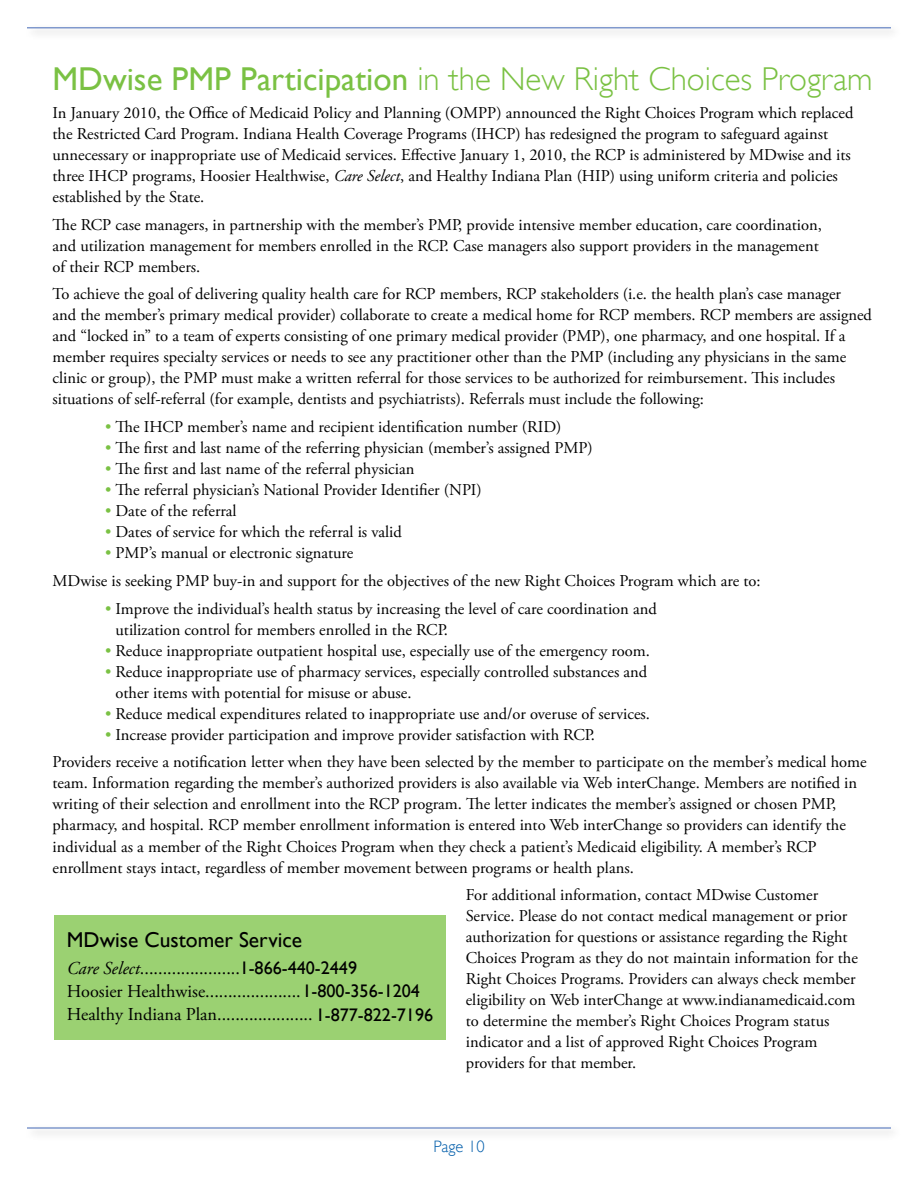
<style>
.page{position:relative;width:918px;height:1188px;background:#fff}
.page>*{position:absolute;margin:0;border:0;box-sizing:border-box;transform-origin:0 0}
.t1{font:300 33px "Gill Sans";color:#7ac143}
.t2{font:21.45px "Gill Sans";color:#000}
.t3{font:18.15px/23.1px "Adobe Garamond Pro";color:#000}
.t4{font:16.5px/21px "Adobe Garamond Pro";color:#000}
.t5{font:300 16.5px "Gill Sans";color:#005daa}
.s1{font-weight:400}
.s2{font-style:italic}
.s3{color:#7ac143}
.s4{font-family:"Gill Sans"}
</style>
<div class="page">
<div style="left:23px;top:1123px;width:878px;height:18px;background:#f9f9f9"></div>
<hr style="left:27px;top:1127px;width:864px;height:2px;background:#8099cd">
<div style="left:23px;top:23px;width:878px;height:18px;background:#000;opacity:.3"></div>
<hr style="left:27px;top:27px;width:864px;height:1px;background:#8099cd">
<div style="left:54px;top:916px;width:392px;height:124px;background:#9bd172"></div>
<h1 class="t1" style="left:52px;top:60px;width:822px"><span class="s1">MDwise PMP Participation</span> in the New Right Choices Program</h1>
<p class="t4" style="left:52px;top:103px;width:802px">In January 2010, the Office of Medicaid Policy and Planning (OMPP) announced the Right Choices Program which replaced the Restricted Card Program. Indiana Health Coverage Programs (IHCP) has redesigned the program to safeguard against unnecessary or inappropriate use of Medicaid services. Effective January 1, 2010, the RCP is administered by MDwise and its three IHCP programs, Hoosier Healthwise, <span class="s2">Care Select</span>, and Healthy Indiana Plan (HIP) using uniform criteria and policies established by the State.</p>
<p class="t4" style="left:52px;top:214px;width:771px">The RCP case managers, in partnership with the member’s PMP, provide intensive member education, care coordination, and utilization management for members enrolled in the RCP. Case managers also support providers in the management of their RCP members.</p>
<p class="t4" style="left:52px;top:284px;width:821px">To achieve the goal of delivering quality health care for RCP members, RCP stakeholders (i.e. the health plan’s case manager<br>and the member’s primary medical provider) collaborate to create a medical home for RCP members. RCP members are assigned and “locked in” to a team of experts consisting of one primary medical provider (PMP), one pharmacy, and one hospital. If a member requires specialty services or needs to see any practitioner other than the PMP (including any physicians in the same clinic or group), the PMP must make a written referral for those services to be authorized for reimbursement. This includes situations of self-referral (for example, dentists and psychiatrists). Referrals must include the following:</p>
<p class="t4" style="left:105px;top:417px;width:458px"><span class="s3">•</span> The IHCP member’s name and recipient identification number (RID)</p>
<p class="t4" style="left:105px;top:438px;width:489px"><span class="s3">•</span> The first and last name of the referring physician (member’s assigned PMP)</p>
<p class="t4" style="left:105px;top:459px;width:311px"><span class="s3">•</span> The first and last name of the referral physician</p>
<p class="t4" style="left:105px;top:480px;width:378px"><span class="s3">•</span> The referral physician’s National Provider Identifier (NPI)</p>
<p class="t4" style="left:105px;top:501px;width:133px"><span class="s3">•</span> Date of the referral</p>
<p class="t4" style="left:105px;top:522px;width:298px"><span class="s3">•</span> Dates of service for which the referral is valid</p>
<p class="t4" style="left:52px;top:540px;width:710px;line-height:27.8px;text-indent:53px"><span class="s3">•</span> PMP’s manual or electronic signature<br>MDwise is seeking PMP buy-in and support for the objectives of the new Right Choices Program which are to:</p>
<p class="t4" style="left:115px;top:599px;width:543px;text-indent:-10px"><span class="s3">•</span> Improve the individual’s health status by increasing the level of care coordination and utilization control for members enrolled in the RCP.</p>
<p class="t4" style="left:105px;top:641px;width:546px"><span class="s3">•</span> Reduce inappropriate outpatient hospital use, especially use of the emergency room.</p>
<p class="t4" style="left:115px;top:662px;width:533px;text-indent:-10px"><span class="s3">•</span> Reduce inappropriate use of pharmacy services, especially controlled substances and other items with potential for misuse or abuse.</p>
<p class="t4" style="left:105px;top:704px;width:547px"><span class="s3">•</span> Reduce medical expenditures related to inappropriate use and/or overuse of services.</p>
<p class="t4" style="left:52px;top:721px;width:816px;line-height:27.8px;text-indent:53px"><span class="s3">•</span> Increase provider participation and improve provider satisfaction with RCP.<br>Providers receive a notification letter when they have been selected by the member to participate on the member’s medical home</p>
<p class="t4" style="left:52px;top:773px;width:806px">team. Information regarding the member’s authorized providers is also available via Web interChange. Members are notified in writing of their selection and enrollment into the RCP program. The letter indicates the member’s assigned or chosen PMP, pharmacy, and hospital. RCP member enrollment information is entered into Web interChange so providers can identify the individual as a member of the Right Choices Program when they check a patient’s Medicaid eligibility. A member’s RCP enrollment stays intact, regardless of member movement between programs or health plans.</p>
<p class="t4" style="left:466px;top:885px;width:394px">For additional information, contact MDwise Customer Service. Please do not contact medical management or prior authorization for questions or assistance regarding the Right Choices Program as they do not maintain information for the Right Choices Programs. Providers can always check member eligibility on Web interChange at www.indianamedicaid.com to determine the member’s Right Choices Program status indicator and a list of approved Right Choices Program providers for that member.</p>
<h2 class="t2" style="left:67px;top:927px;width:237px">MDwise Customer Service</h2>
<p class="t3" style="left:67px;top:957px;width:368px"><span class="s2">Care Select</span>......................<span class="s4">1-866-440-2449<br></span>Hoosier Healthwise.....................<span class="s4">1-800-356-1204<br></span>Healthy Indiana Plan..................... <span class="s4">1-877-822-7196</span></p>
<p class="t5" style="left:433px;top:1137px;width:53px">Page 10</p>
</div>
